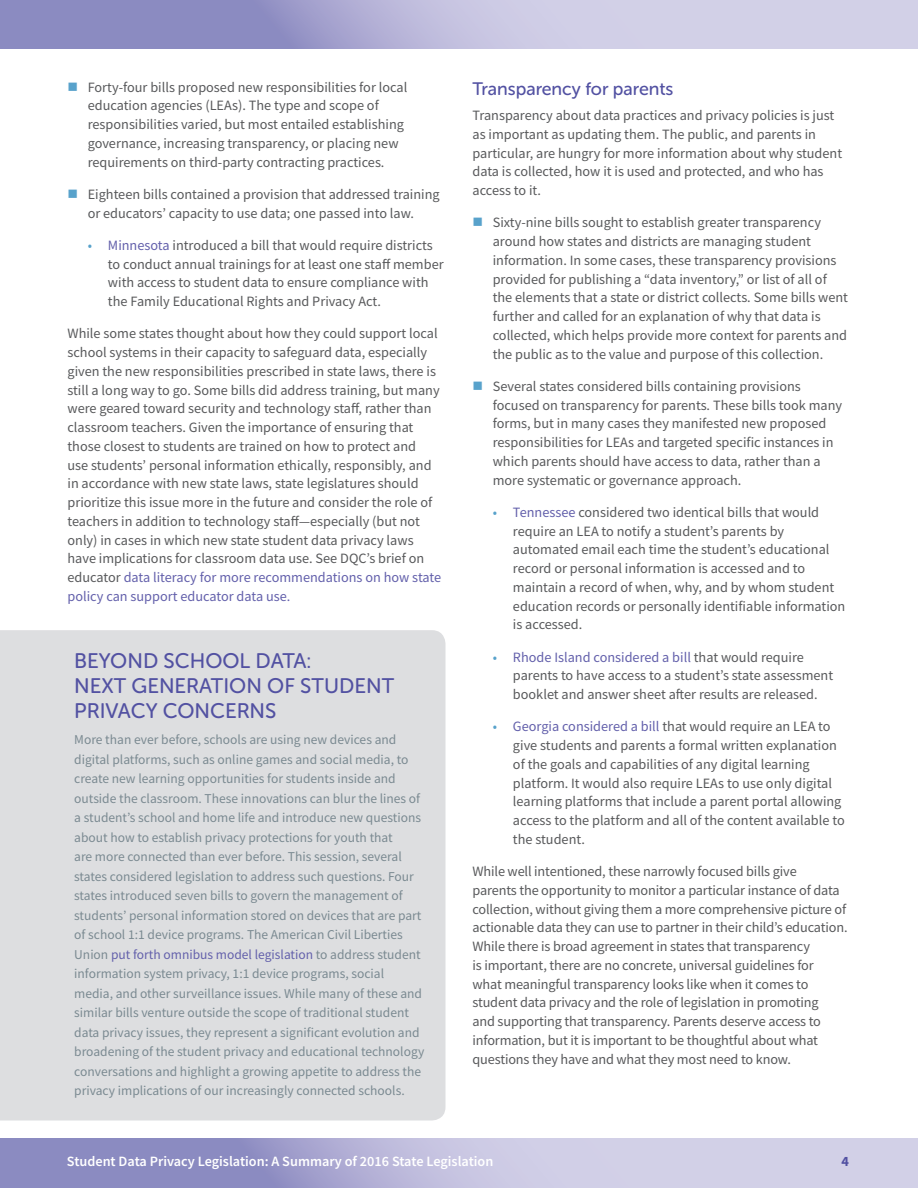
<style>
.page{position:relative;width:918px;height:1188px;background:#fff}
.page>*{position:absolute;margin:0;border:0;box-sizing:border-box;transform-origin:0 0}
.t1{font:21px/25.2px "Museo Sans Rounded 500";color:#5251a2}
.t2{font:18px "Museo Sans Rounded 500";color:#5251a2}
.t3{font:14.25px/18.8px "Source Sans Pro";color:#58595b}
.t4{font:600 14.25px "Source Sans Pro";color:#fff}
.t5{font:700 14.25px "Source Sans Pro";color:#5251a2}
.t6{font:13.5px/19.5px "Source Sans Pro";color:#7a8991}
.s1{color:#58a2cb}
.s2{color:#6360ab}
</style>
<div class="page">
<svg style="left:0;top:1138px;width:918px;height:50px;background:#b6b4d8"></svg>
<svg style="left:0;top:0;width:918px;height:48px;background:#b4b3d7"></svg>
<div style="left:0;top:630px;width:446px;height:490px;background:#dddee0"></div>
<p class="t3" style="left:88px;top:77px;width:321px">Forty-four bills proposed new responsibilities for local education agencies (LEAs). The type and scope of responsibilities varied, but most entailed establishing governance, increasing transparency, or placing new requirements on third-party contracting practices.</p>
<p class="t3" style="left:88px;top:185px;width:354px">Eighteen bills contained a provision that addressed training or educators’ capacity to use data; one passed into law.</p>
<p class="t3" style="left:108px;top:236px;width:337px;text-indent:-20px"><span class="s1">•</span> <span class="s2">Minnesota</span> introduced a bill that would require districts to conduct annual trainings for at least one staff member with access to student data to ensure compliance with the Family Educational Rights and Privacy Act.</p>
<p class="t3" style="left:67px;top:324px;width:375px">While some states thought about how they could support local school systems in their capacity to safeguard data, especially given the new responsibilities prescribed in state laws, there is still a long way to go. Some bills did address training, but many were geared toward security and technology staff, rather than classroom teachers. Given the importance of ensuring that those closest to students are trained on how to protect and<br>use students’ personal information ethically, responsibly, and in accordance with new state laws, state legislatures should prioritize this issue more in the future and consider the role of teachers in addition to technology staff—especially (but not only) in cases in which new state student data privacy laws have implications for classroom data use. See DQC’s brief on educator <span class="s2">data literacy for more recommendations on how state policy can support educator data use.</span></p>
<h1 class="t1" style="left:74px;top:648px;width:321px">BEYOND SCHOOL DATA:<br>NEXT GENERATION OF STUDENT<br>PRIVACY CONCERNS</h1>
<p class="t6" style="left:74px;top:730px;width:352px">More than ever before, schools are using new devices and digital platforms, such as online games and social media, to create new learning opportunities for students inside and outside the classroom. These innovations can blur the lines of a student’s school and home life and introduce new questions about how to establish privacy protections for youth that<br>are more connected than ever before. This session, several states considered legislation to address such questions. Four states introduced seven bills to govern the management of students’ personal information stored on devices that are part of school 1:1 device programs. The American Civil Liberties Union <span class="s2">put forth omnibus model legislation</span> to address student information system privacy, 1:1 device programs, social media, and other surveillance issues. While many of these and similar bills venture outside the scope of traditional student data privacy issues, they represent a significant evolution and broadening of the student privacy and educational technology conversations and highlight a growing appetite to address the privacy implications of our increasingly connected schools.</p>
<p class="t2" style="left:472px;top:78px;width:202px">Transparency for parents</p>
<p class="t3" style="left:472px;top:106px;width:371px">Transparency about data practices and privacy policies is just as important as updating them. The public, and parents in particular, are hungry for more information about why student data is collected, how it is used and protected, and who has access to it.</p>
<p class="t3" style="left:493px;top:213px;width:357px">Sixty-nine bills sought to establish greater transparency around how states and districts are managing student information. In some cases, these transparency provisions provided for publishing a “data inventory,” or list of all of the elements that a state or district collects. Some bills went further and called for an explanation of why that data is collected, which helps provide more context for parents and the public as to the value and purpose of this collection.</p>
<p class="t3" style="left:493px;top:377px;width:351px">Several states considered bills containing provisions focused on transparency for parents. These bills took many forms, but in many cases they manifested new proposed responsibilities for LEAs and targeted specific instances in which parents should have access to data, rather than a more systematic or governance approach.</p>
<p class="t3" style="left:513px;top:503px;width:334px;text-indent:-20px"><span class="s1">•</span> <span class="s2">Tennessee</span> considered two identical bills that would require an LEA to notify a student’s parents by automated email each time the student’s educational record or personal information is accessed and to maintain a record of when, why, and by whom student education records or personally identifiable information is accessed.</p>
<p class="t3" style="left:513px;top:647px;width:322px;text-indent:-20px"><span class="s1">•</span> <span class="s2">Rhode Island considered a bill</span> that would require parents to have access to a student’s state assessment booklet and answer sheet after results are released.</p>
<p class="t3" style="left:513px;top:717px;width:333px;text-indent:-20px"><span class="s1">•</span> <span class="s2">Georgia considered a bill</span> that would require an LEA to give students and parents a formal written explanation of the goals and capabilities of any digital learning platform. It would also require LEAs to use only digital learning platforms that include a parent portal allowing access to the platform and all of the content available to the student.</p>
<p class="t3" style="left:472px;top:862px;width:377px">While well intentioned, these narrowly focused bills give<br>parents the opportunity to monitor a particular instance of data collection, without giving them a more comprehensive picture of actionable data they can use to partner in their child’s education.<br>While there is broad agreement in states that transparency<br>is important, there are no concrete, universal guidelines for<br>what meaningful transparency looks like when it comes to student data privacy and the role of legislation in promoting<br>and supporting that transparency. Parents deserve access to information, but it is important to be thoughtful about what questions they have and what they most need to know.</p>
<p class="t4" style="left:67px;top:1152px;width:428px">Student Data Privacy Legislation: A Summary of 2016 State Legislation</p>
<p class="t5" style="left:841px;top:1152px;width:9px">4</p>
</div>
